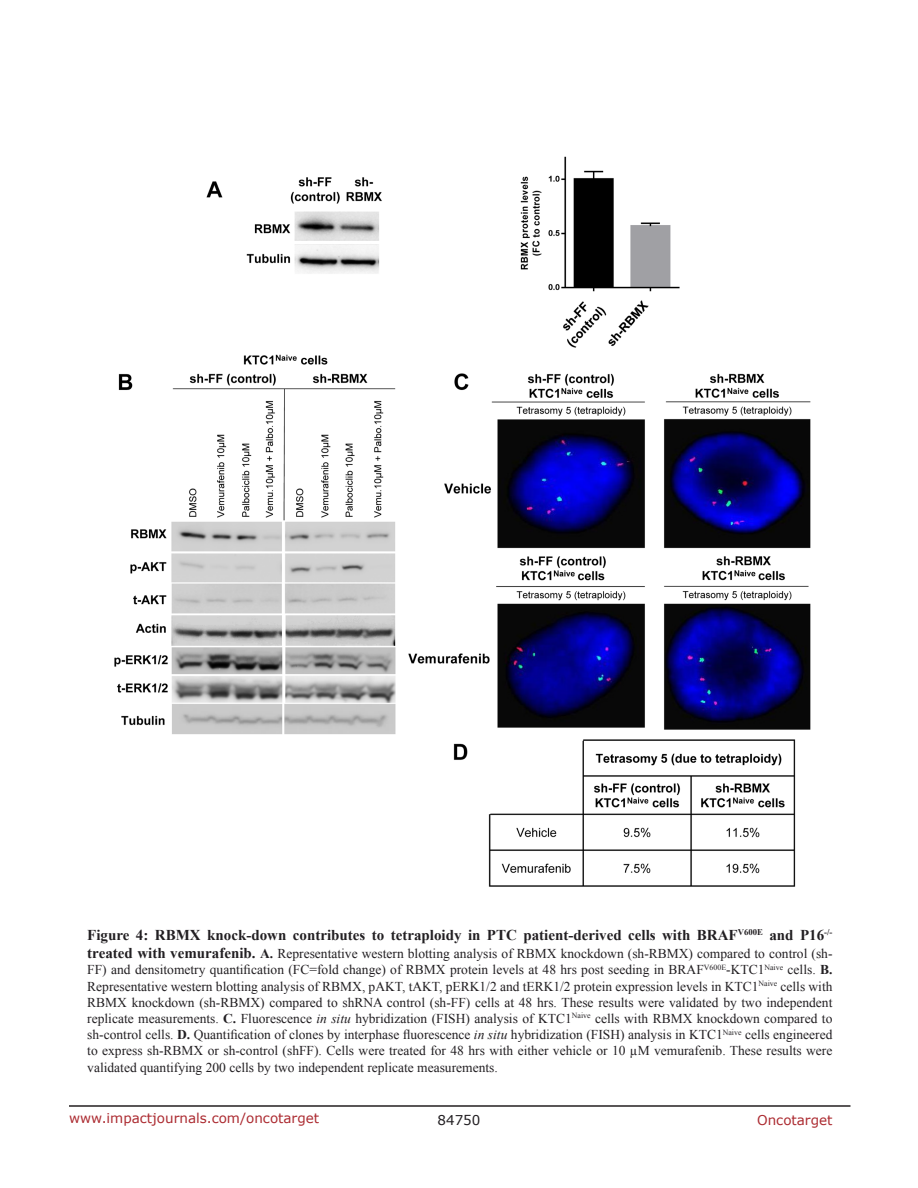
<style>
.page{position:relative;width:918px;height:1188px;background:#fff}
.page>*{position:absolute;margin:0;border:0;box-sizing:border-box;transform-origin:0 0}
.FigureText{font:700 15px "Times New Roman";color:#221f22}
.FigureText-2{font:13.5px/16.2px "Times New Roman";color:#221f22;text-align:justify}
.t1{font:13.5px "Verdana";color:#ac2b31}
.t2{font:13.5px "Verdana";color:#221f22}
.s1{font-weight:700;font-size:15px}
.s2{font-weight:700}
.s3{font-style:italic}
</style>
<div class="page">
<hr style="left:69px;top:1105px;width:781px;height:2px;background:#231f20">
<img style="left:114px;top:156px;width:697px;height:731px">
<p class="FigureText" style="left:87px;top:925px;width:747px">Figure 4: RBMX knock-down contributes to tetraploidy in PTC patient-derived cells with BRAF<sup>V600E</sup> and P16<sup>-/-</sup></p>
<p class="FigureText-2" style="left:87px;top:945px;width:747px"><span class="s1">treated with vemurafenib.</span> <span class="s2">A.</span> Representative western blotting analysis of RBMX knockdown (sh-RBMX) compared to control (sh-FF) and densitometry quantification (FC=fold change) of RBMX protein levels at 48 hrs post seeding in BRAF<sup>V600E</sup>-KTC1<sup>Naive</sup> cells. <span class="s2">B.<br></span>Representative western blotting analysis of RBMX, pAKT, tAKT, pERK1/2 and tERK1/2 protein expression levels in KTC1<sup>Naive</sup> cells with RBMX knockdown (sh-RBMX) compared to shRNA control (sh-FF) cells at 48 hrs. These results were validated by two independent replicate measurements. <span class="s2">C.</span> Fluorescence <span class="s3">in situ</span> hybridization (FISH) analysis of KTC1<sup>Naive</sup> cells with RBMX knockdown compared to sh-control cells. <span class="s2">D.</span> Quantification of clones by interphase fluorescence <span class="s3">in situ</span> hybridization (FISH) analysis in KTC1<sup>Naive</sup> cells engineered to express sh-RBMX or sh-control (shFF). Cells were treated for 48 hrs with either vehicle or 10 µM vemurafenib. These results were validated quantifying 200 cells by two independent replicate measurements.</p>
<p class="t1" style="left:69px;top:1109px;width:252px">www.impactjournals.com/oncotarget</p>
<p class="t2" style="left:438px;top:1111px;width:44px">84750</p>
<p class="t1" style="left:757px;top:1111px;width:77px">Oncotarget</p>
</div>
